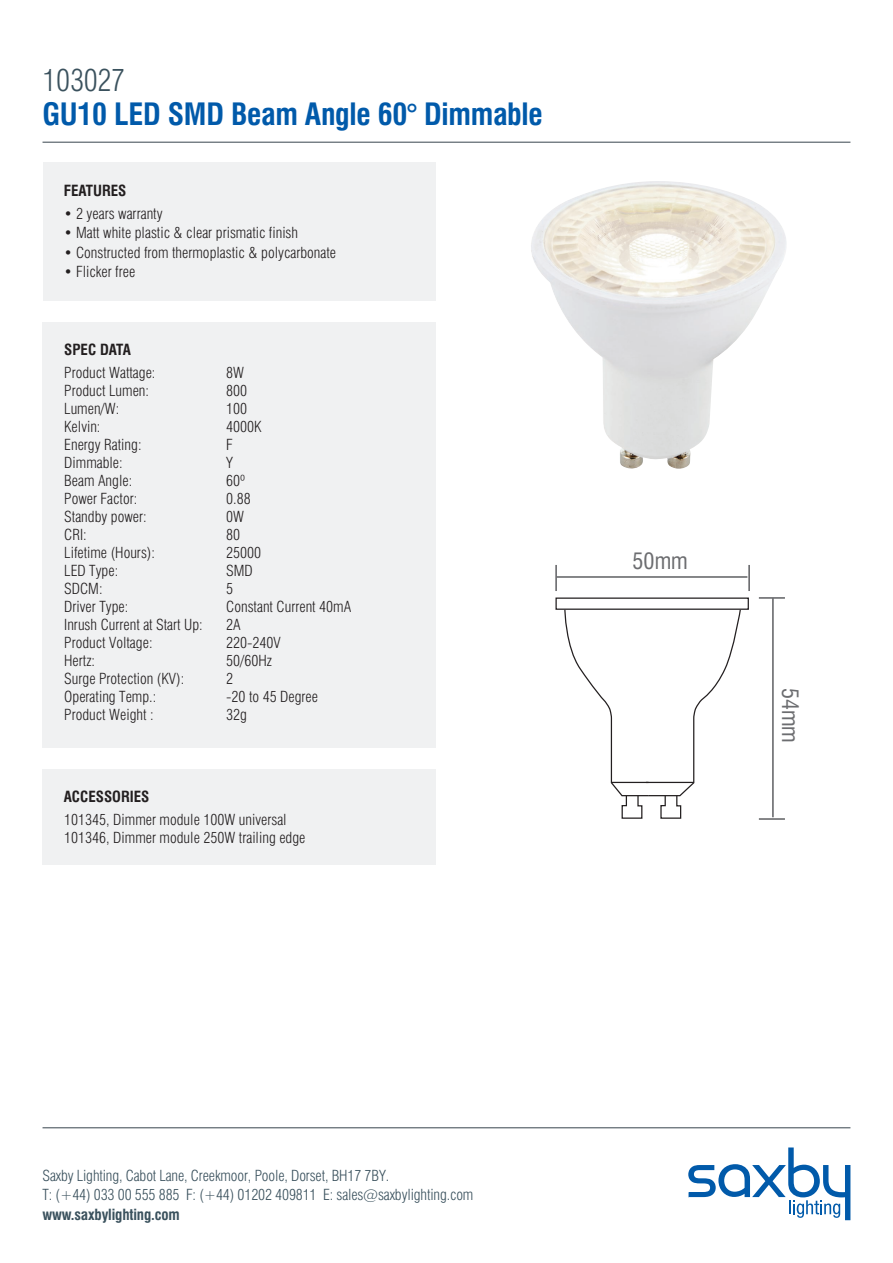
<style>
.page{position:relative;width:893px;height:1263px;background:#fff}
.page>*{position:absolute;margin:0;border:0;box-sizing:border-box;transform-origin:0 0}
.t1{font:700 condensed 30px "Swiss 721 BT";letter-spacing:-.01em;color:#015aaa}
.t2{font:300 condensed 30px "Swiss 721 BT";letter-spacing:-.01em;color:#3a515d}
.t3{font:condensed 22.2px "Swiss 721 BT";color:#6c6d70}
.t4{font:300 condensed 15px/18px "Swiss 721 BT";color:#231f20}
.t5{font:300 condensed 15px/19.5px "Swiss 721 BT";letter-spacing:-.01em;color:#3a515d}
.t6{font:700 condensed 15px "Swiss 721 BT";color:#231f20}
.t7{font:700 condensed 15px "Swiss 721 BT";letter-spacing:-.01em;color:#3a515d}
</style>
<div class="page">
<hr style="left:43px;top:142px;width:807px;height:1px;background:#38454d">
<div style="left:555px;top:597px;width:194px;height:13px;border:1px solid #231f20"></div>
<svg style="left:564px;top:608px;width:177px;height:211px"></svg>
<hr style="left:646px;top:782px;width:48px;height:1px;background:#231f20">
<hr style="left:555px;top:565px;width:2px;height:26px;background:#6c6d70">
<hr style="left:748px;top:565px;width:2px;height:26px;background:#6c6d70">
<hr style="left:556px;top:576px;width:191px;height:2px;background:#6c6d70">
<hr style="left:759px;top:597px;width:26px;height:2px;background:#6c6d70">
<hr style="left:759px;top:818px;width:26px;height:2px;background:#6c6d70">
<hr style="left:772px;top:598px;width:2px;height:219px;background:#6c6d70">
<div style="left:43px;top:322px;width:393px;height:426px;background:#f0f1f2"></div>
<div style="left:43px;top:163px;width:393px;height:138px;background:#f0f1f2"></div>
<img style="left:531px;top:181px;width:256px;height:288px">
<div style="left:43px;top:769px;width:393px;height:95px;background:#f0f1f2"></div>
<hr style="left:43px;top:1127px;width:807px;height:1px;background:#38454d">
<svg style="left:688px;top:1147px;width:162px;height:73px"></svg>
<h1 class="t2" style="left:43px;top:62px;width:84px">103027</h1>
<h1 class="t1" style="left:43px;top:96px;width:502px">GU10 LED SMD Beam Angle 60° Dimmable</h1>
<p class="t6" style="left:64px;top:181px;width:64px">FEATURES</p>
<p class="t4" style="left:64px;top:204px;width:100px">• 2 years warranty</p>
<p class="t4" style="left:64px;top:224px;width:236px">• Matt white plastic &amp; clear prismatic finish</p>
<p class="t4" style="left:64px;top:243px;width:274px">• Constructed from thermoplastic &amp; polycarbonate</p>
<p class="t4" style="left:64px;top:263px;width:73px">• Flicker free</p>
<p class="t6" style="left:64px;top:341px;width:68px">SPEC DATA</p>
<p class="t4" style="left:64px;top:364px;width:93px">Product Wattage:</p>
<p class="t4" style="left:226px;top:364px;width:19px">8W</p>
<p class="t4" style="left:64px;top:382px;width:86px">Product Lumen:</p>
<p class="t4" style="left:226px;top:382px;width:23px">800</p>
<p class="t4" style="left:64px;top:400px;width:57px">Lumen/W:</p>
<p class="t4" style="left:226px;top:400px;width:23px">100</p>
<p class="t4" style="left:64px;top:418px;width:38px">Kelvin:</p>
<p class="t4" style="left:226px;top:418px;width:37px">4000K</p>
<p class="t4" style="left:64px;top:436px;width:79px">Energy Rating:</p>
<p class="t4" style="left:226px;top:436px;width:8px">F</p>
<p class="t4" style="left:64px;top:454px;width:60px">Dimmable:</p>
<p class="t4" style="left:226px;top:454px;width:8px">Y</p>
<p class="t4" style="left:64px;top:472px;width:70px">Beam Angle:</p>
<p class="t4" style="left:226px;top:472px;width:21px">60º</p>
<p class="t4" style="left:64px;top:490px;width:75px">Power Factor:</p>
<p class="t4" style="left:226px;top:490px;width:26px">0.88</p>
<p class="t4" style="left:64px;top:508px;width:84px">Standby power:</p>
<p class="t4" style="left:226px;top:508px;width:19px">0W</p>
<p class="t4" style="left:64px;top:526px;width:24px">CRI:</p>
<p class="t4" style="left:226px;top:526px;width:16px">80</p>
<p class="t4" style="left:64px;top:544px;width:92px">Lifetime (Hours):</p>
<p class="t4" style="left:226px;top:544px;width:37px">25000</p>
<p class="t4" style="left:64px;top:562px;width:55px">LED Type:</p>
<p class="t4" style="left:226px;top:562px;width:28px">SMD</p>
<p class="t4" style="left:64px;top:580px;width:40px">SDCM:</p>
<p class="t4" style="left:226px;top:580px;width:9px">5</p>
<p class="t4" style="left:64px;top:598px;width:66px">Driver Type:</p>
<p class="t4" style="left:226px;top:598px;width:127px">Constant Current 40mA</p>
<p class="t4" style="left:64px;top:616px;width:140px">Inrush Current at Start Up:</p>
<p class="t4" style="left:226px;top:616px;width:16px">2A</p>
<p class="t4" style="left:64px;top:634px;width:90px">Product Voltage:</p>
<p class="t4" style="left:226px;top:634px;width:56px">220-240V</p>
<p class="t4" style="left:64px;top:652px;width:32px">Hertz:</p>
<p class="t4" style="left:226px;top:652px;width:47px">50/60Hz</p>
<p class="t4" style="left:64px;top:670px;width:121px">Surge Protection (KV):</p>
<p class="t4" style="left:226px;top:670px;width:9px">2</p>
<p class="t4" style="left:64px;top:688px;width:94px">Operating Temp.:</p>
<p class="t4" style="left:226px;top:688px;width:93px">-20 to 45 Degree</p>
<p class="t4" style="left:64px;top:706px;width:91px">Product Weight :</p>
<p class="t4" style="left:226px;top:706px;width:22px">32g</p>
<p class="t6" style="left:64px;top:788px;width:87px">ACCESSORIES</p>
<p class="t4" style="left:64px;top:811px;width:243px">101345, Dimmer module 100W universal<br>101346, Dimmer module 250W trailing edge</p>
<h2 class="t3" style="left:632px;top:547px;width:57px">50mm</h2>
<h2 class="t3" style="left:803px;top:688px;width:57px;rotate:90deg">54mm</h2>
<p class="t5" style="left:43px;top:1166px;width:432px">Saxby Lighting, Cabot Lane, Creekmoor, Poole, Dorset, BH17 7BY.<br>T: (+44) 033 00 555 885 F: (+44) 01202 409811 E: sales@saxbylighting.com</p>
<p class="t7" style="left:43px;top:1205px;width:139px">www.saxbylighting.com</p>
</div>
